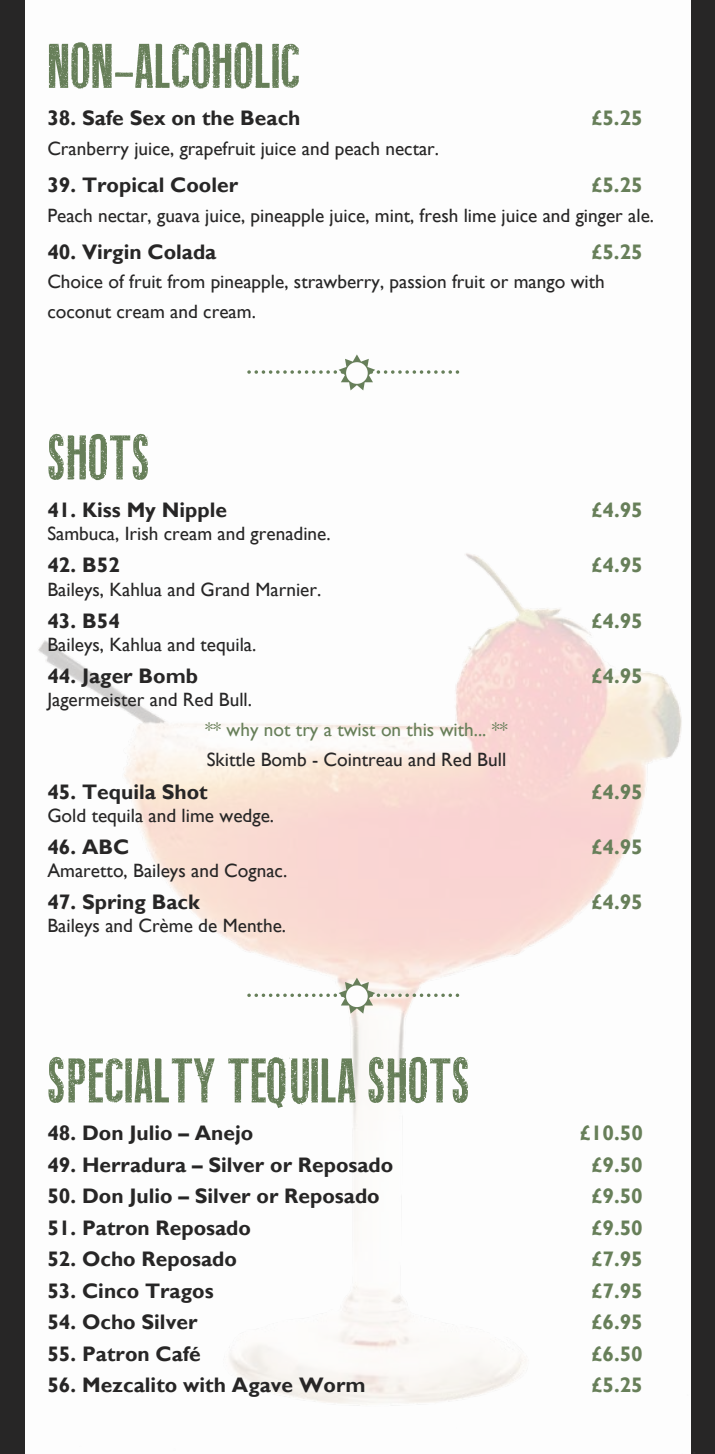
<style>
.page{position:relative;width:715px;height:1454px;background:#fff}
.page>*{position:absolute;margin:0;border:0;box-sizing:border-box;transform-origin:0 0}
.t1{font:63px "Fine Eroded";color:#677f59;scale:1.06 1}
.t2{font:700 21px "Gill Sans";color:#272626}
.t3{font:700 21px "Gill Sans";color:#677f59}
.t4{font:19.25px/29.8px "Gill Sans";color:#272626}
.t5{font:19.25px "Gill Sans";color:#677f59}
</style>
<div class="page">
<div style="left:0;top:0;width:714px;height:1453px;background:#272626"></div>
<div style="left:25px;top:0;width:665px;height:1453px;background:#fdfdfd"></div>
<img style="left:38px;top:496px;width:653px;height:957px">
<svg style="left:249px;top:977px;width:215px;height:36px"></svg>
<svg style="left:249px;top:370px;width:211px;height:4px"></svg>
<h1 class="t1" style="left:47px;top:33px;width:240px">NON-ALCOHOLIC</h1>
<p class="t2" style="left:47px;top:106px;width:254px">38. Safe Sex on the Beach</p>
<p class="t3" style="left:591px;top:106px;width:53px">£5.25</p>
<p class="t4" style="left:47px;top:134px;width:393px">Cranberry juice, grapefruit juice and peach nectar.</p>
<p class="t2" style="left:47px;top:172px;width:192px">39. Tropical Cooler</p>
<p class="t3" style="left:591px;top:172px;width:53px">£5.25</p>
<p class="t4" style="left:47px;top:201px;width:608px">Peach nectar, guava juice, pineapple juice, mint, fresh lime juice and ginger ale.</p>
<p class="t2" style="left:47px;top:239px;width:170px">40. Virgin Colada</p>
<p class="t3" style="left:591px;top:239px;width:53px">£5.25</p>
<p class="t4" style="left:47px;top:267px;width:558px">Choice of fruit from pineapple, strawberry, passion fruit or mango with coconut cream and cream.</p>
<h1 class="t1" style="left:47px;top:425px;width:98px">SHOTS</h1>
<p class="t2" style="left:47px;top:497px;width:181px">41. Kiss My Nipple</p>
<p class="t3" style="left:591px;top:497px;width:53px">£4.95</p>
<p class="t4" style="left:47px;top:519px;width:285px">Sambuca, Irish cream and grenadine.</p>
<p class="t2" style="left:47px;top:552px;width:74px">42. B52</p>
<p class="t3" style="left:591px;top:552px;width:53px">£4.95</p>
<p class="t4" style="left:47px;top:574px;width:275px">Baileys, Kahlua and Grand Marnier.</p>
<p class="t2" style="left:47px;top:608px;width:74px">43. B54</p>
<p class="t3" style="left:591px;top:608px;width:53px">£4.95</p>
<p class="t4" style="left:47px;top:630px;width:210px">Baileys, Kahlua and tequila.</p>
<p class="t2" style="left:47px;top:663px;width:152px">44. Jager Bomb</p>
<p class="t3" style="left:591px;top:663px;width:53px">£4.95</p>
<p class="t4" style="left:47px;top:685px;width:206px">Jagermeister and Red Bull.</p>
<p class="t5" style="left:205px;top:718px;width:304px">** why not try a twist on this with... **</p>
<p class="t4" style="left:207px;top:745px;width:301px">Skittle Bomb - Cointreau and Red Bull</p>
<p class="t2" style="left:47px;top:779px;width:162px">45. Tequila Shot</p>
<p class="t3" style="left:591px;top:779px;width:53px">£4.95</p>
<p class="t4" style="left:47px;top:800px;width:228px">Gold tequila and lime wedge.</p>
<p class="t2" style="left:47px;top:834px;width:83px">46. ABC</p>
<p class="t3" style="left:591px;top:834px;width:53px">£4.95</p>
<p class="t4" style="left:47px;top:856px;width:241px">Amaretto, Baileys and Cognac.</p>
<p class="t2" style="left:47px;top:889px;width:154px">47. Spring Back</p>
<p class="t3" style="left:591px;top:889px;width:53px">£4.95</p>
<p class="t4" style="left:47px;top:911px;width:240px">Baileys and Crème de Menthe.</p>
<h1 class="t1" style="left:47px;top:1047px;width:400px">SPECIALTY TEQUILA SHOTS</h1>
<p class="t2" style="left:47px;top:1120px;width:207px">48. Don Julio – Anejo</p>
<p class="t3" style="left:579px;top:1120px;width:65px">£10.50</p>
<p class="t2" style="left:47px;top:1151px;width:347px">49. Herradura – Silver or Reposado</p>
<p class="t3" style="left:591px;top:1151px;width:53px">£9.50</p>
<p class="t2" style="left:47px;top:1183px;width:334px">50. Don Julio – Silver or Reposado</p>
<p class="t3" style="left:591px;top:1183px;width:53px">£9.50</p>
<p class="t2" style="left:47px;top:1214px;width:205px">51. Patron Reposado</p>
<p class="t3" style="left:591px;top:1214px;width:53px">£9.50</p>
<p class="t2" style="left:47px;top:1246px;width:191px">52. Ocho Reposado</p>
<p class="t3" style="left:591px;top:1246px;width:53px">£7.95</p>
<p class="t2" style="left:47px;top:1277px;width:168px">53. Cinco Tragos</p>
<p class="t3" style="left:591px;top:1277px;width:53px">£7.95</p>
<p class="t2" style="left:47px;top:1309px;width:151px">54. Ocho Silver</p>
<p class="t3" style="left:591px;top:1309px;width:53px">£6.95</p>
<p class="t2" style="left:47px;top:1340px;width:155px">55. Patron Café</p>
<p class="t3" style="left:591px;top:1340px;width:53px">£6.50</p>
<p class="t2" style="left:47px;top:1372px;width:319px">56. Mezcalito with Agave Worm</p>
<p class="t3" style="left:591px;top:1372px;width:53px">£5.25</p>
</div>
